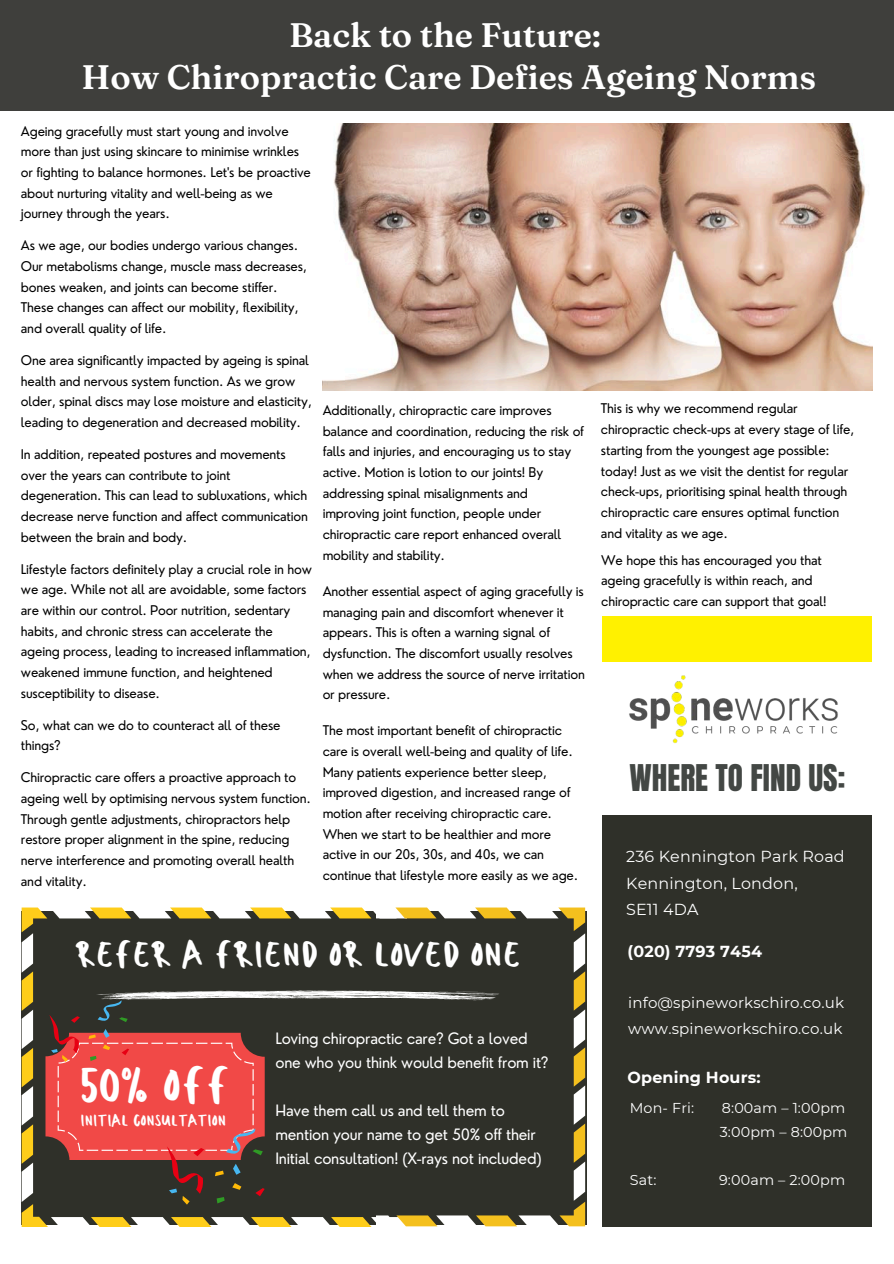
<style>
.page{position:relative;width:894px;height:1264px;background:#fff}
.page>*{position:absolute;margin:0;border:0;box-sizing:border-box;transform-origin:0 0}
.t1{font:48.3px "Sweet Belly Sans";color:#fff}
.t2{font:35.7px "Sweet Belly Sans";color:#fff}
.t3{font:600 33.9px "Fraunces 9 pt";color:#fff}
.t4{font:31.35px "Anton";color:#434744}
.t5{font:16.05px "Sweet Belly Sans";color:#fff}
.t6{font:15.9px/26.5px "Montserrat";letter-spacing:.01em;color:#fff}
.t7{font:700 15.9px "Montserrat";letter-spacing:.01em;color:#fff}
.t8{font:15.3px/24px "Nourd";letter-spacing:-.015em;color:#fff}
.t9{font:15px/26.2px "Montserrat";letter-spacing:.01em;color:#fff}
.t10{font:14.25px "Montserrat";letter-spacing:.01em;color:#fff}
.t11{font:13.05px/20.7px "Nourd";letter-spacing:-.015em;color:#000}
</style>
<div class="page">
<div style="left:0;top:0;width:893px;height:111px;background:#3f3f3c"></div>
<img style="left:322px;top:123px;width:549px;height:268px">
<div style="left:602px;top:616px;width:270px;height:46px;background:#fff100"></div>
<div style="left:602px;top:815px;width:270px;height:411px;background:#2f3029"></div>
<img style="left:629px;top:675px;width:209px;height:69px">
<svg style="left:22px;top:907px;width:563px;height:318px;background:#5f4639"></svg>
<p class="t3" style="left:289px;top:14px;width:313px">Back to the Future:</p>
<p class="t3" style="left:81px;top:56px;width:736px">How Chiropractic Care Defies Ageing Norms</p>
<p class="t11" style="left:21px;top:120px;width:291px">Ageing gracefully must start young and involve more than just using skincare to minimise wrinkles or fighting to balance hormones. Let's be proactive about nurturing vitality and well-being as we journey through the years.</p>
<p class="t11" style="left:21px;top:235px;width:287px">As we age, our bodies undergo various changes.<br>Our metabolisms change, muscle mass decreases, bones weaken, and joints can become stiffer.<br>These changes can affect our mobility, flexibility, and overall quality of life.</p>
<p class="t11" style="left:21px;top:350px;width:292px">One area significantly impacted by ageing is spinal health and nervous system function. As we grow older, spinal discs may lose moisture and elasticity, leading to degeneration and decreased mobility.</p>
<p class="t11" style="left:21px;top:443px;width:288px">In addition, repeated postures and movements over the years can contribute to joint degeneration. This can lead to subluxations, which decrease nerve function and affect communication between the brain and body.</p>
<p class="t11" style="left:21px;top:558px;width:292px">Lifestyle factors definitely play a crucial role in how we age. While not all are avoidable, some factors are within our control. Poor nutrition, sedentary habits, and chronic stress can accelerate the ageing process, leading to increased inflammation, weakened immune function, and heightened susceptibility to disease.</p>
<p class="t11" style="left:21px;top:714px;width:261px">So, what can we do to counteract all of these things?</p>
<p class="t11" style="left:21px;top:767px;width:291px">Chiropractic care offers a proactive approach to ageing well by optimising nervous system function.<br>Through gentle adjustments, chiropractors help restore proper alignment in the spine, reducing nerve interference and promoting overall health and vitality.</p>
<p class="t11" style="left:322px;top:400px;width:263px">Additionally, chiropractic care improves balance and coordination, reducing the risk of falls and injuries, and encouraging us to stay active. Motion is lotion to our joints! By addressing spinal misalignments and improving joint function, people under chiropractic care report enhanced overall mobility and stability.</p>
<p class="t11" style="left:600px;top:398px;width:255px">This is why we recommend regular chiropractic check-ups at every stage of life, starting from the youngest age possible: today! Just as we visit the dentist for regular check-ups, prioritising spinal health through chiropractic care ensures optimal function and vitality as we age.</p>
<p class="t11" style="left:601px;top:549px;width:227px">We hope this has encouraged you that ageing gracefully is within reach, and chiropractic care can support that goal!</p>
<p class="t11" style="left:322px;top:580px;width:263px">Another essential aspect of aging gracefully is managing pain and discomfort whenever it appears. This is often a warning signal of dysfunction. The discomfort usually resolves when we address the source of nerve irritation or pressure.</p>
<p class="t11" style="left:322px;top:720px;width:257px">The most important benefit of chiropractic care is overall well-being and quality of life.<br>Many patients experience better sleep, improved digestion, and increased range of motion after receiving chiropractic care.<br>When we start to be healthier and more active in our 20s, 30s, and 40s, we can continue that lifestyle more easily as we age.</p>
<p class="t4" style="left:629px;top:755px;width:217px">WHERE TO FIND US:</p>
<h5 class="t6" style="left:626px;top:843px;width:220px">236 Kennington Park Road<br>Kennington, London,<br>SE11 4DA</h5>
<p class="t2" style="left:75px;top:933px;width:447px">REFER A FRIEND OR LOVED ONE</p>
<p class="t1" style="left:80px;top:1056px;width:151px">50% OFF</p>
<h3 class="t5" style="left:80px;top:1111px;width:147px">INITIAL CONSULTATION</h3>
<p class="t8" style="left:275px;top:1026px;width:274px">Loving chiropractic care? Got a loved one who you think would benefit from it?</p>
<p class="t8" style="left:275px;top:1098px;width:267px">Have them call us and tell them to mention your name to get 50% off their<br>Initial consultation! (X-rays not included)</p>
<p class="t7" style="left:627px;top:941px;width:136px">(020) 7793 7454</p>
<p class="t9" style="left:628px;top:989px;width:217px">info@spineworkschiro.co.uk www.spineworkschiro.co.uk</p>
<h5 class="t7" style="left:627px;top:1068px;width:134px">Opening Hours:</h5>
<h6 class="t10" style="left:629px;top:1099px;width:66px">Mon- Fri:</h6>
<h6 class="t10" style="left:721px;top:1099px;width:125px">8:00am – 1:00pm</h6>
<h6 class="t10" style="left:719px;top:1123px;width:129px">3:00pm – 8:00pm</h6>
<p class="t10" style="left:629px;top:1170px;width:28px">Sat:</p>
<p class="t10" style="left:718px;top:1170px;width:128px">9:00am – 2:00pm</p>
</div>
